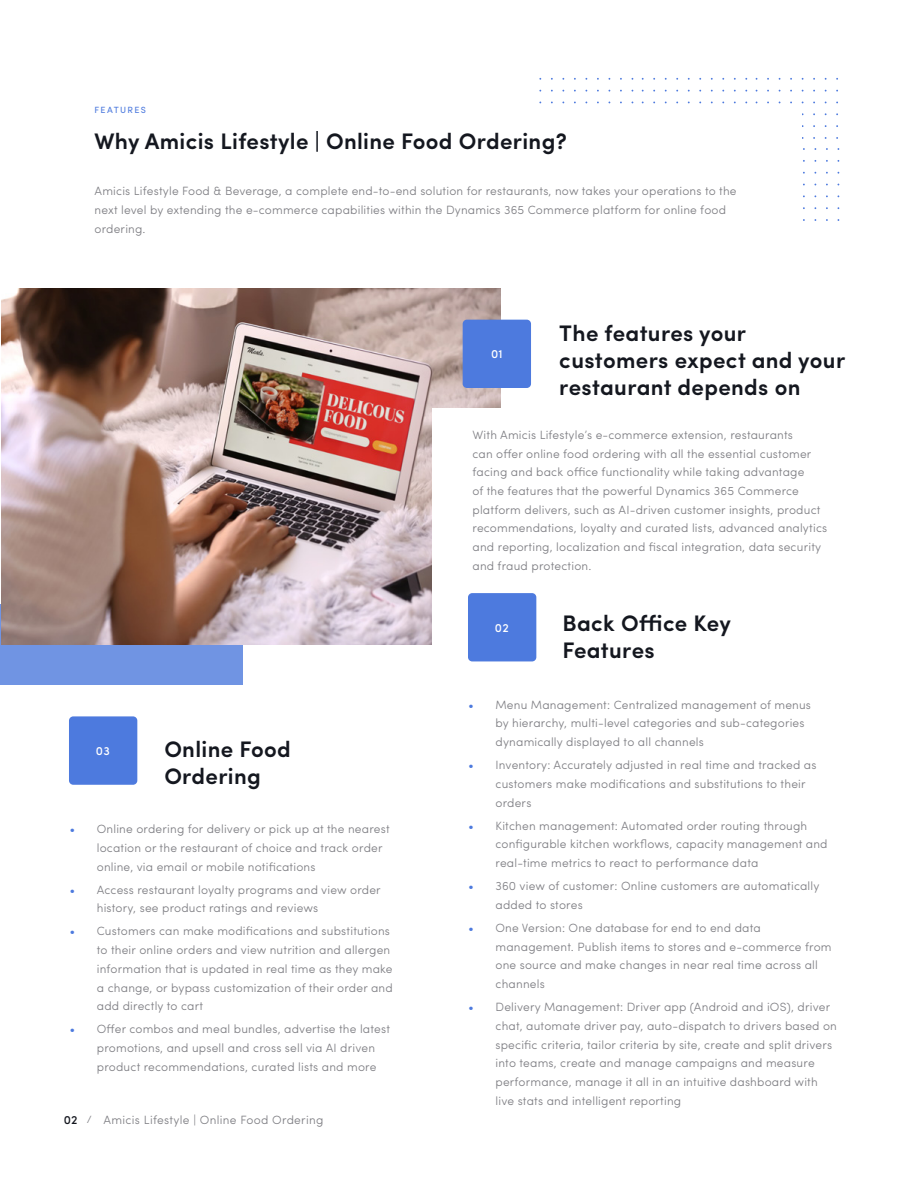
<style>
.page{position:relative;width:918px;height:1188px;background:#fff}
.page>*{position:absolute;margin:0;border:0;box-sizing:border-box;transform-origin:0 0}
.t1{font:600 22.5px/27px "Sofia Pro";letter-spacing:.015em;color:#14171f}
.t2{font:300 12px/18.8px "Sofia Pro";letter-spacing:.015em;color:#808085}
.t3{font:500 12px "Sofia Pro";color:#fff}
.t4{font:9px "Sofia Pro";letter-spacing:.15em;color:#4d7ade}
.s1{font-weight:600;font-size:11.25px;color:#4d7ade}
.s2{font-weight:500;color:#14171f}
.s3{font-size:10.5px}
</style>
<div class="page">
<div style="left:0;top:604px;width:243px;height:81px;background:#7094e3"></div>
<img style="left:1px;top:289px;width:500px;height:355px">
<div style="left:432px;top:408px;width:422px;height:256px;background:#fff"></div>
<div style="left:463px;top:320px;width:68px;height:68px;background:#4d7ade;border-radius:4px"></div>
<div style="left:69px;top:716px;width:68px;height:69px;background:#4d7ade;border-radius:4px"></div>
<div style="left:468px;top:593px;width:68px;height:68px;background:#4d7ade;border-radius:4px"></div>
<p class="t4" style="left:94px;top:103px;width:53px">FEATURES</p>
<h1 class="t1" style="left:94px;top:126px;width:474px">Why Amicis Lifestyle | Online Food Ordering?</h1>
<p class="t2" style="left:94px;top:181px;width:644px">Amicis Lifestyle Food &amp; Beverage, a complete end-to-end solution for restaurants, now takes your operations to the next level by extending the e-commerce capabilities within the Dynamics 365 Commerce platform for online food ordering.</p>
<p class="t3" style="left:491px;top:345px;width:13px">01</p>
<h1 class="t1" style="left:559px;top:319px;width:288px">The features your customers expect and your restaurant depends on</h1>
<p class="t2" style="left:473px;top:424px;width:356px">With Amicis Lifestyle’s e-commerce extension, restaurants<br>can offer online food ordering with all the essential customer facing and back office functionality while taking advantage<br>of the features that the powerful Dynamics 365 Commerce platform delivers, such as AI-driven customer insights, product recommendations, loyalty and curated lists, advanced analytics and reporting, localization and fiscal integration, data security and fraud protection.</p>
<h1 class="t1" style="left:164px;top:734px;width:128px">Online Food<br>Ordering</h1>
<p class="t2" style="left:97px;top:819px;width:294px;text-indent:-27px"><span class="s1">•</span> Online ordering for delivery or pick up at the nearest location or the restaurant of choice and track order online, via email or mobile notifications</p>
<p class="t2" style="left:97px;top:879px;width:285px;text-indent:-27px"><span class="s1">•</span> Access restaurant loyalty programs and view order history, see product ratings and reviews</p>
<p class="t2" style="left:97px;top:921px;width:298px;text-indent:-27px"><span class="s1">•</span> Customers can make modifications and substitutions to their online orders and view nutrition and allergen information that is updated in real time as they make a change, or bypass customization of their order and add directly to cart</p>
<p class="t2" style="left:97px;top:1019px;width:295px;text-indent:-27px"><span class="s1">•</span> Offer combos and meal bundles, advertise the latest promotions, and upsell and cross sell via AI driven product recommendations, curated lists and more</p>
<p class="t3" style="left:96px;top:742px;width:15px">03</p>
<p class="t2" style="left:64px;top:1110px;width:261px"><span class="s2">02</span> <span class="s3">/</span> Amicis Lifestyle | Online Food Ordering</p>
<p class="t3" style="left:495px;top:619px;width:15px">02</p>
<h1 class="t1" style="left:562px;top:608px;width:170px">Back Office Key<br>Features</h1>
<p class="t2" style="left:496px;top:694px;width:317px;text-indent:-27px"><span class="s1">•</span> Menu Management: Centralized management of menus by hierarchy, multi-level categories and sub-categories dynamically displayed to all channels</p>
<p class="t2" style="left:496px;top:755px;width:323px;text-indent:-27px"><span class="s1">•</span> Inventory: Accurately adjusted in real time and tracked as customers make modifications and substitutions to their orders</p>
<p class="t2" style="left:496px;top:815px;width:334px;text-indent:-27px"><span class="s1">•</span> Kitchen management: Automated order routing through configurable kitchen workflows, capacity management and real-time metrics to react to performance data</p>
<p class="t2" style="left:496px;top:876px;width:326px;text-indent:-27px"><span class="s1">•</span> 360 view of customer: Online customers are automatically added to stores</p>
<p class="t2" style="left:496px;top:918px;width:338px;text-indent:-27px"><span class="s1">•</span> One Version: One database for end to end data management. Publish items to stores and e-commerce from one source and make changes in near real time across all channels</p>
<p class="t2" style="left:496px;top:997px;width:343px;text-indent:-27px"><span class="s1">•</span> Delivery Management: Driver app (Android and iOS), driver chat, automate driver pay, auto-dispatch to drivers based on specific criteria, tailor criteria by site, create and split drivers into teams, create and manage campaigns and measure performance, manage it all in an intuitive dashboard with live stats and intelligent reporting</p>
</div>
